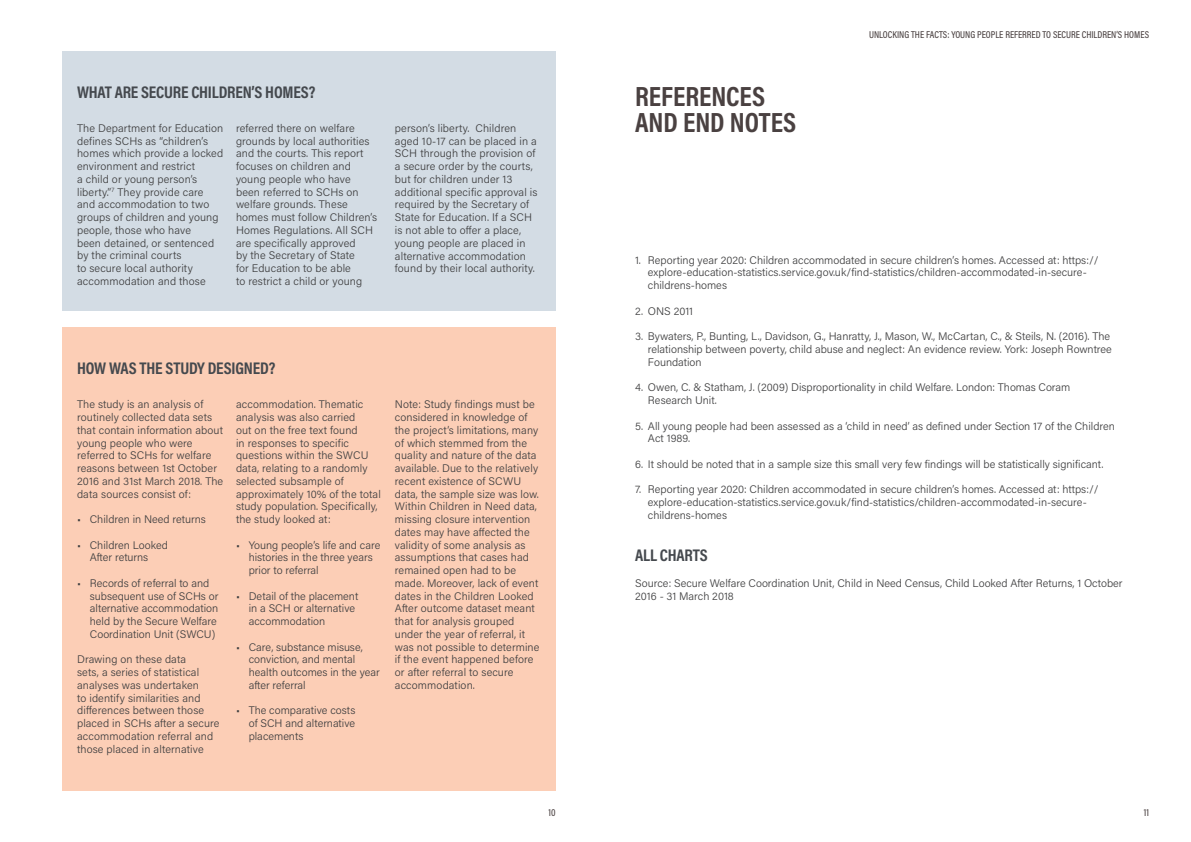
<style>
.page{position:relative;width:1191px;height:842px;background:#fff}
.page>*{position:absolute;margin:0;border:0;box-sizing:border-box;transform-origin:0 0}
.t1{font:700 28px/25.5px "Acumin Pro Cond";color:#4a4141}
.t2{font:700 17px "Acumin Pro Cond";letter-spacing:-.01em;color:#45494e}
.t3{font:300 11px/12.8px "Acumin Pro";letter-spacing:.005em;color:#3e3e3f}
.t4{font:500 10px "Acumin Pro Cond";color:#4a4141}
</style>
<div class="page">
<div style="left:62px;top:51px;width:493px;height:259px;background:#d3dce4"></div>
<div style="left:62px;top:327px;width:493px;height:464px;background:#fcceb6"></div>
<p class="t2" style="left:77px;top:83px;width:240px">WHAT ARE SECURE CHILDREN’S HOMES?</p>
<p class="t3" style="left:77px;top:121px;width:148px">The Department for Education defines SCHs as “children’s homes which provide a locked environment and restrict<br>a child or young person’s liberty.”<sup>7</sup> They provide care and accommodation to two groups of children and young people, those who have<br>been detained, or sentenced by the criminal courts<br>to secure local authority accommodation and those</p>
<p class="t3" style="left:236px;top:121px;width:143px">referred there on welfare grounds by local authorities and the courts. This report focuses on children and young people who have been referred to SCHs on welfare grounds. These homes must follow Children’s<br>Homes Regulations. All SCH are specifically approved<br>by the Secretary of State<br>for Education to be able<br>to restrict a child or young</p>
<p class="t3" style="left:395px;top:121px;width:144px">person’s liberty. Children aged 10-17 can be placed in a<br>SCH through the provision of a secure order by the courts, but for children under 13 additional specific approval is required by the Secretary of<br>State for Education. If a SCH is not able to offer a place, young people are placed in alternative accommodation found by their local authority.</p>
<p class="t2" style="left:77px;top:359px;width:200px">HOW WAS THE STUDY DESIGNED?</p>
<p class="t3" style="left:77px;top:398px;width:148px">The study is an analysis of routinely collected data sets that contain information about young people who were referred to SCHs for welfare reasons between 1st October<br>2016 and 31st March 2018. The data sources consist of:</p>
<p class="t3" style="left:77px;top:512px;width:130px">• Children in Need returns</p>
<p class="t3" style="left:90px;top:538px;width:79px;text-indent:-13px">• Children Looked<br>After returns</p>
<p class="t3" style="left:90px;top:576px;width:130px;text-indent:-13px">• Records of referral to and subsequent use of SCHs or alternative accommodation held by the Secure Welfare<br>Coordination Unit (SWCU)</p>
<p class="t3" style="left:77px;top:653px;width:144px">Drawing on these data<br>sets, a series of statistical analyses was undertaken<br>to identify similarities and differences between those placed in SCHs after a secure accommodation referral and those placed in alternative</p>
<p class="t3" style="left:236px;top:398px;width:146px">accommodation. Thematic analysis was also carried<br>out on the free text found<br>in responses to specific questions within the SWCU data, relating to a randomly selected subsample of approximately 10% of the total study population. Specifically, the study looked at:</p>
<p class="t3" style="left:249px;top:538px;width:133px;text-indent:-13px">• Young people’s life and care histories in the three years prior to referral</p>
<p class="t3" style="left:249px;top:589px;width:111px;text-indent:-13px">• Detail of the placement in a SCH or alternative accommodation</p>
<p class="t3" style="left:249px;top:640px;width:133px;text-indent:-13px">• Care, substance misuse, conviction, and mental health outcomes in the year after referral</p>
<p class="t3" style="left:249px;top:704px;width:108px;text-align:justify;text-indent:-13px">• The comparative costs of SCH and alternative placements</p>
<p class="t3" style="left:395px;top:398px;width:146px">Note: Study findings must be considered in knowledge of the project’s limitations, many of which stemmed from the quality and nature of the data available. Due to the relatively recent existence of SCWU data, the sample size was low.<br>Within Children in Need data, missing closure intervention dates may have affected the validity of some analysis as assumptions that cases had remained open had to be made. Moreover, lack of event dates in the Children Looked<br>After outcome dataset meant that for analysis grouped under the year of referral, it was not possible to determine if the event happened before or after referral to secure accommodation.</p>
<p class="t1" style="left:635px;top:85px;width:163px">REFERENCES<br>AND END NOTES</p>
<p class="t4" style="left:869px;top:28px;width:281px">UNLOCKING THE FACTS: YOUNG PEOPLE REFERRED TO SECURE CHILDREN’S HOMES</p>
<p class="t3" style="left:648px;top:253px;width:452px;text-indent:-13px">1. Reporting year 2020: Children accommodated in secure children’s homes. Accessed at: https:// explore-education-statistics.service.gov.uk/find-statistics/children-accommodated-in-secure&shy;childrens-homes</p>
<p class="t3" style="left:635px;top:304px;width:59px">2. ONS 2011</p>
<p class="t3" style="left:648px;top:329px;width:465px;text-indent:-13px">3. Bywaters, P., Bunting, L., Davidson, G., Hanratty, J., Mason, W., McCartan, C., &amp; Steils, N. (2016). The relationship between poverty, child abuse and neglect: An evidence review. York: Joseph Rowntree<br>Foundation</p>
<p class="t3" style="left:648px;top:381px;width:424px;text-indent:-13px">4. Owen, C. &amp; Statham, J. (2009) Disproportionality in child Welfare. London: Thomas Coram<br>Research Unit.</p>
<p class="t3" style="left:648px;top:419px;width:468px;text-indent:-13px">5. All young people had been assessed as a ‘child in need’ as defined under Section 17 of the Children<br>Act 1989.</p>
<p class="t3" style="left:635px;top:457px;width:470px">6. It should be noted that in a sample size this small very few findings will be statistically significant.</p>
<p class="t3" style="left:648px;top:483px;width:452px;text-indent:-13px">7. Reporting year 2020: Children accommodated in secure children’s homes. Accessed at: https:// explore-education-statistics.service.gov.uk/find-statistics/children-accommodated-in-secure&shy;childrens-homes</p>
<p class="t2" style="left:635px;top:546px;width:74px">ALL CHARTS</p>
<p class="t3" style="left:635px;top:576px;width:489px">Source: Secure Welfare Coordination Unit, Child in Need Census, Child Looked After Returns, 1 October<br>2016 - 31 March 2018</p>
<p class="t4" style="left:548px;top:806px;width:9px">10</p>
<p class="t4" style="left:1143px;top:806px;width:7px">11</p>
</div>
